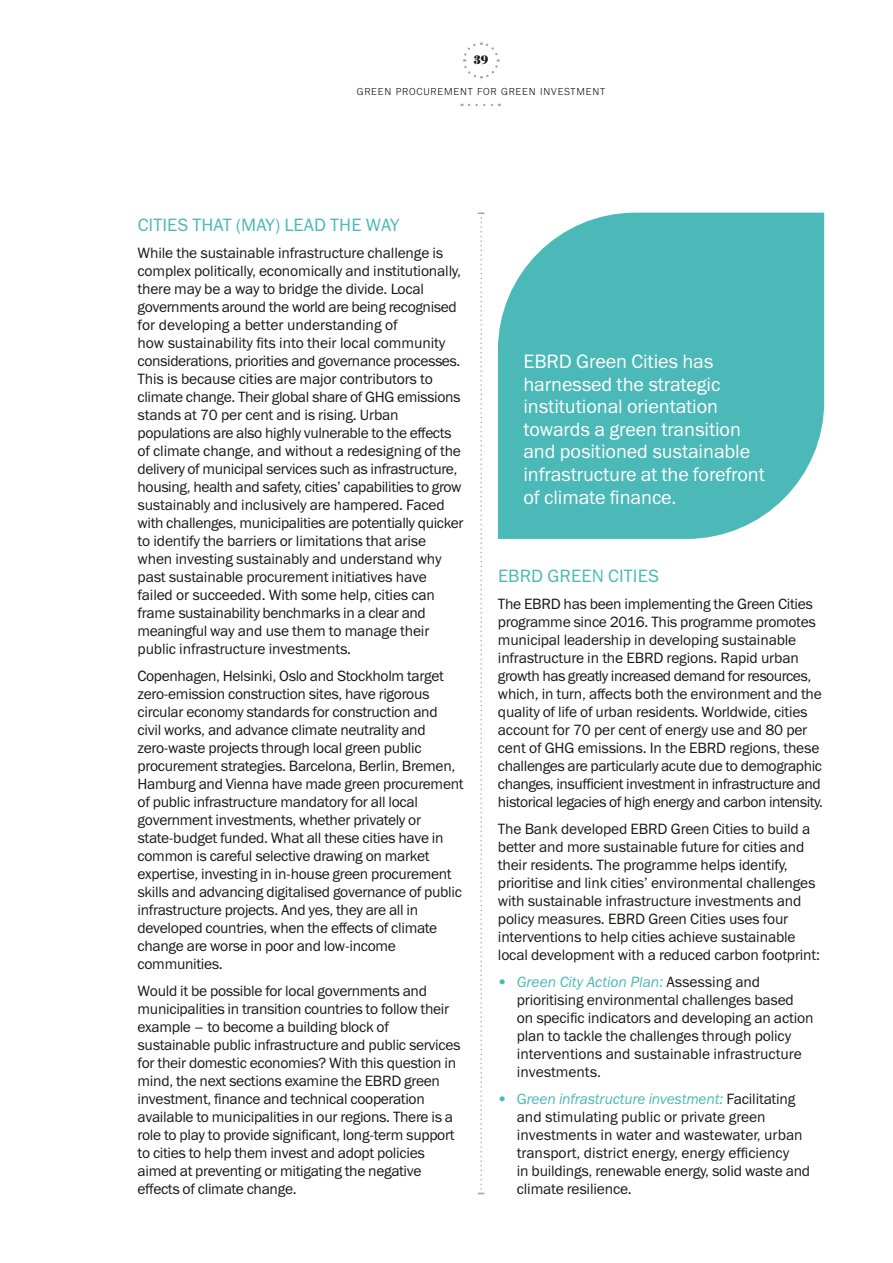
<style>
.page{position:relative;width:893px;height:1263px;background:#fff}
.page>*{position:absolute;margin:0;border:0;box-sizing:border-box;transform-origin:0 0}
.t1{font:19.5px/22.5px "Franklin Gothic Book ITC";letter-spacing:-.005em;color:#fff}
.t2{font:18px "Franklin Gothic Book ITC";letter-spacing:.005em;color:#4bb9b8}
.t3{font:15px/18px "Franklin Gothic Book ITC";letter-spacing:-.02em;color:#181917}
.t4{font:15px/18px "Franklin Gothic Book ITC";color:#181917}
.t5{font:700 12.75px "Bodoni URW";color:#181917}
.t6{font:300 10.5px "Franklin Gothic URW";letter-spacing:.08em;color:#181917}
.s1{color:#4bb9b8}
.s2{font-style:italic;color:#4bb9b8}
</style>
<div class="page">
<svg style="left:469px;top:104px;width:31px;height:2px"></svg>
<svg style="left:463px;top:42px;width:37px;height:37px"></svg>
<svg style="left:478px;top:213px;width:6px;height:981px"></svg>
<svg style="left:498px;top:213px;width:326px;height:326px;background:#59bebd"></svg>
<p class="t5" style="left:473px;top:52px;width:17px">39</p>
<p class="t6" style="left:357px;top:88px;width:250px">GREEN PROCUREMENT FOR GREEN INVESTMENT</p>
<p class="t2" style="left:138px;top:218px;width:263px">CITIES THAT (MAY) LEAD THE WAY</p>
<p class="t3" style="left:138px;top:245px;width:328px">While the sustainable infrastructure challenge is complex politically, economically and institutionally, there may be a way to bridge the divide. Local governments around the world are being recognised for developing a better understanding of<br>how sustainability fits into their local community considerations, priorities and governance processes.<br>This is because cities are major contributors to climate change. Their global share of GHG emissions stands at 70 per cent and is rising. Urban populations are also highly vulnerable to the effects of climate change, and without a redesigning of the delivery of municipal services such as infrastructure, housing, health and safety, cities’ capabilities to grow sustainably and inclusively are hampered. Faced with challenges, municipalities are potentially quicker to identify the barriers or limitations that arise when investing sustainably and understand why past sustainable procurement initiatives have failed or succeeded. With some help, cities can frame sustainability benchmarks in a clear and meaningful way and use them to manage their public infrastructure investments.</p>
<p class="t3" style="left:138px;top:668px;width:327px">Copenhagen, Helsinki, Oslo and Stockholm target zero-emission construction sites, have rigorous circular economy standards for construction and civil works, and advance climate neutrality and zero-waste projects through local green public procurement strategies. Barcelona, Berlin, Bremen, Hamburg and Vienna have made green procurement of public infrastructure mandatory for all local government investments, whether privately or state-budget funded. What all these cities have in common is careful selective drawing on market expertise, investing in in-house green procurement skills and advancing digitalised governance of public infrastructure projects. And yes, they are all in developed countries, when the effects of climate change are worse in poor and low-income communities.</p>
<p class="t3" style="left:138px;top:983px;width:324px">Would it be possible for local governments and municipalities in transition countries to follow their example – to become a building block of sustainable public infrastructure and public services for their domestic economies? With this question in mind, the next sections examine the EBRD green investment, finance and technical cooperation available to municipalities in our regions. There is a role to play to provide significant, long-term support to cities to help them invest and adopt policies aimed at preventing or mitigating the negative effects of climate change.</p>
<h1 class="t1" style="left:523px;top:353px;width:243px">EBRD Green Cities has harnessed the strategic institutional orientation towards a green transition and positioned sustainable infrastructure at the forefront of climate finance.</h1>
<p class="t2" style="left:498px;top:569px;width:162px">EBRD GREEN CITIES</p>
<p class="t3" style="left:498px;top:596px;width:327px">The EBRD has been implementing the Green Cities programme since 2016. This programme promotes municipal leadership in developing sustainable infrastructure in the EBRD regions. Rapid urban growth has greatly increased demand for resources, which, in turn, affects both the environment and the quality of life of urban residents. Worldwide, cities account for 70 per cent of energy use and 80 per cent of GHG emissions. In the EBRD regions, these challenges are particularly acute due to demographic changes, insufficient investment in infrastructure and historical legacies of high energy and carbon intensity.</p>
<p class="t3" style="left:498px;top:821px;width:324px">The Bank developed EBRD Green Cities to build a better and more sustainable future for cities and their residents. The programme helps identify, prioritise and link cities’ environmental challenges with sustainable infrastructure investments and policy measures. EBRD Green Cities uses four interventions to help cities achieve sustainable local development with a reduced carbon footprint:</p>
<p class="t3" style="left:517px;top:974px;width:298px;text-indent:-19px"><span class="s1">•</span> <span class="s2">Green City Action Plan:</span> Assessing and prioritising environmental challenges based on specific indicators and developing an action plan to tackle the challenges through policy interventions and sustainable infrastructure investments.</p>
<p class="t4" style="left:517px;top:1091px;width:295px;text-indent:-19px"><span class="s1">• G</span><span class="s2">reen infrastructure investment:</span> Facilitating and stimulating public or private green investments in water and wastewater, urban transport, district energy, energy efficiency<br>in buildings, renewable energy, solid waste and climate resilience.</p>
</div>
